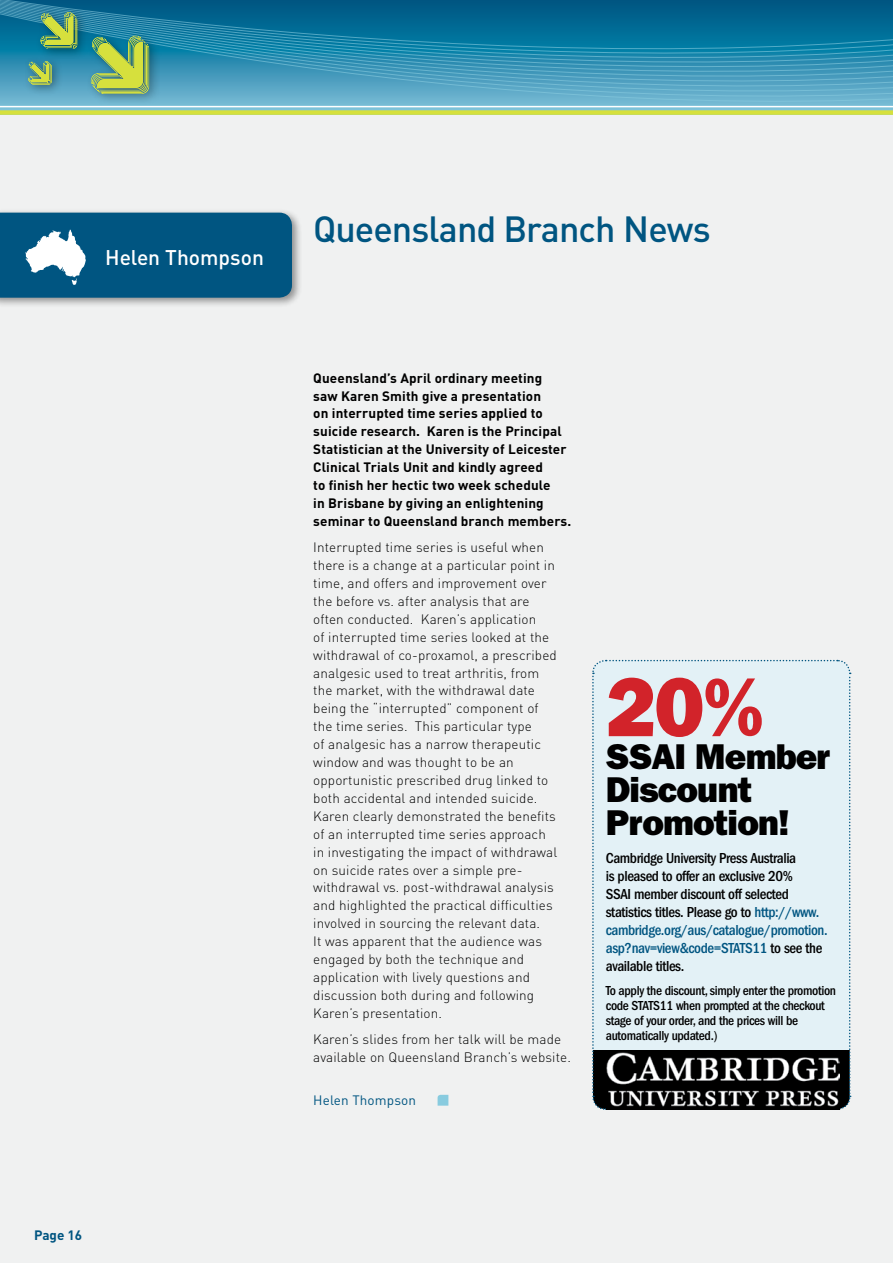
<style>
.page{position:relative;width:893px;height:1263px;background:#fff}
.page>*{position:absolute;margin:0;border:0;box-sizing:border-box;transform-origin:0 0}
.t1{font:800 84.15px "Franklin Gothic";color:#d2232a}
.t2{font:300 37.5px "DIN";color:#005581;scale:.96 1}
.t3{font:800 36px/33px "Franklin Gothic";letter-spacing:-.025em;color:#000}
.t4{font:500 36px "DIN";letter-spacing:-.025em;color:#005581}
.t5{font:500 21px "DIN";color:#fff}
.t6{font:500 condensed 15px/18px "Franklin Gothic";letter-spacing:-.025em;color:#000}
.t7{font:300 13.5px/17.9px "DIN";letter-spacing:.01em;color:#000}
.t8{font:700 13.5px/17.9px "DIN";letter-spacing:.01em;color:#000}
.t9{font:500 condensed 13.5px/15px "Franklin Gothic";letter-spacing:-.025em;color:#000}
.t10{font:13.5px "DIN";letter-spacing:.01em;color:#005581}
.t11{font:700 13.5px "DIN";color:#005581}
.s1{color:#005581}
.s2{font-weight:400}
</style>
<div class="page">
<div style="left:0;top:116px;width:893px;height:1147px;background:#f0f1f1"></div>
<svg style="left:0;top:0;width:893px;height:116px;background:#308bae"></svg>
<div style="left:0;top:208px;width:302px;height:100px;background:#000;opacity:.4"></div>
<svg style="left:0;top:213px;width:292px;height:85px;background:#13618a"></svg>
<hr style="left:0;top:106px;width:893px;height:1px;background:#fff">
<div style="left:0;top:110px;width:893px;height:5px;background:#d6e03d"></div>
<div style="left:23px;top:7px;width:138px;height:99px;background:#000;opacity:.4"></div>
<svg style="left:40px;top:12px;width:37px;height:37px"></svg>
<svg style="left:28px;top:61px;width:24px;height:24px"></svg>
<svg style="left:91px;top:36px;width:58px;height:58px;background:#8ab564"></svg>
<svg style="left:438px;top:1095px;width:10px;height:11px"></svg>
<div style="left:592px;top:659px;width:259px;height:451px;background:#e3f1f6"></div>
<img style="left:606px;top:1053px;width:233px;height:57px">
<h3 class="t5" style="left:105px;top:243px;width:160px">Helen Thompson</h3>
<p class="t11" style="left:34px;top:1226px;width:50px">Page 16</p>
<h3 class="t4" style="left:313px;top:206px;width:399px">Queensland Branch News</h3>
<p class="t8" style="left:313px;top:368px;width:259px">Queensland’s April ordinary meeting<br>saw Karen Smith give a presentation<br>on interrupted time series applied to suicide research. Karen is the Principal Statistician at the University of Leicester Clinical Trials Unit and kindly agreed<br>to finish her hectic two week schedule<br>in Brisbane by giving an enlightening seminar to Queensland branch members.</p>
<p class="t7" style="left:313px;top:538px;width:246px">Interrupted time series is useful when there is a change at a particular point in time, and offers and improvement over the before vs. after analysis that are often conducted. Karen’s application<br>of interrupted time series looked at the withdrawal of co-proxamol, a prescribed analgesic used to treat arthritis, from the market, with the withdrawal date being the “interrupted” component of the time series. This particular type<br>of analgesic has a narrow therapeutic window and was thought to be an opportunistic prescribed drug linked to both accidental and intended suicide.<br>Karen clearly demonstrated the benefits of an interrupted time series approach in investigating the impact of withdrawal on suicide rates over a simple pre&shy;withdrawal vs. post-withdrawal analysis and highlighted the practical difficulties involved in sourcing the relevant data.<br>It was apparent that the audience was engaged by both the technique and application with lively questions and discussion both during and following Karen’s presentation.</p>
<p class="t7" style="left:313px;top:1030px;width:259px">Karen’s slides from her talk will be made available on Queensland Branch’s website.</p>
<p class="t10" style="left:313px;top:1092px;width:104px">Helen Thompson</p>
<h2 class="t2" style="left:449px;top:358px;width:21px">..</h2>
<h1 class="t1" style="left:606px;top:658px;width:160px">20%</h1>
<h3 class="t3" style="left:606px;top:740px;width:226px">SSAI Member<br>Discount<br>Promotion!</h3>
<p class="t6" style="left:606px;top:849px;width:223px">Cambridge University Press Australia<br>is pleased to offer an exclusive 20%<br>SSAI member discount off selected statistics titles. Please go to <span class="s1">http://www. cambridge.org/aus/catalogue/promotion. asp?nav=view&amp;code=STATS11</span> to see the available titles.</p>
<p class="t9" style="left:606px;top:983px;width:232px">To apply the discount, simply enter the promotion code STATS11 when prompted at the checkout stage of your order, and the prices will be automatically updated.<span class="s2">)</span></p>
</div>
